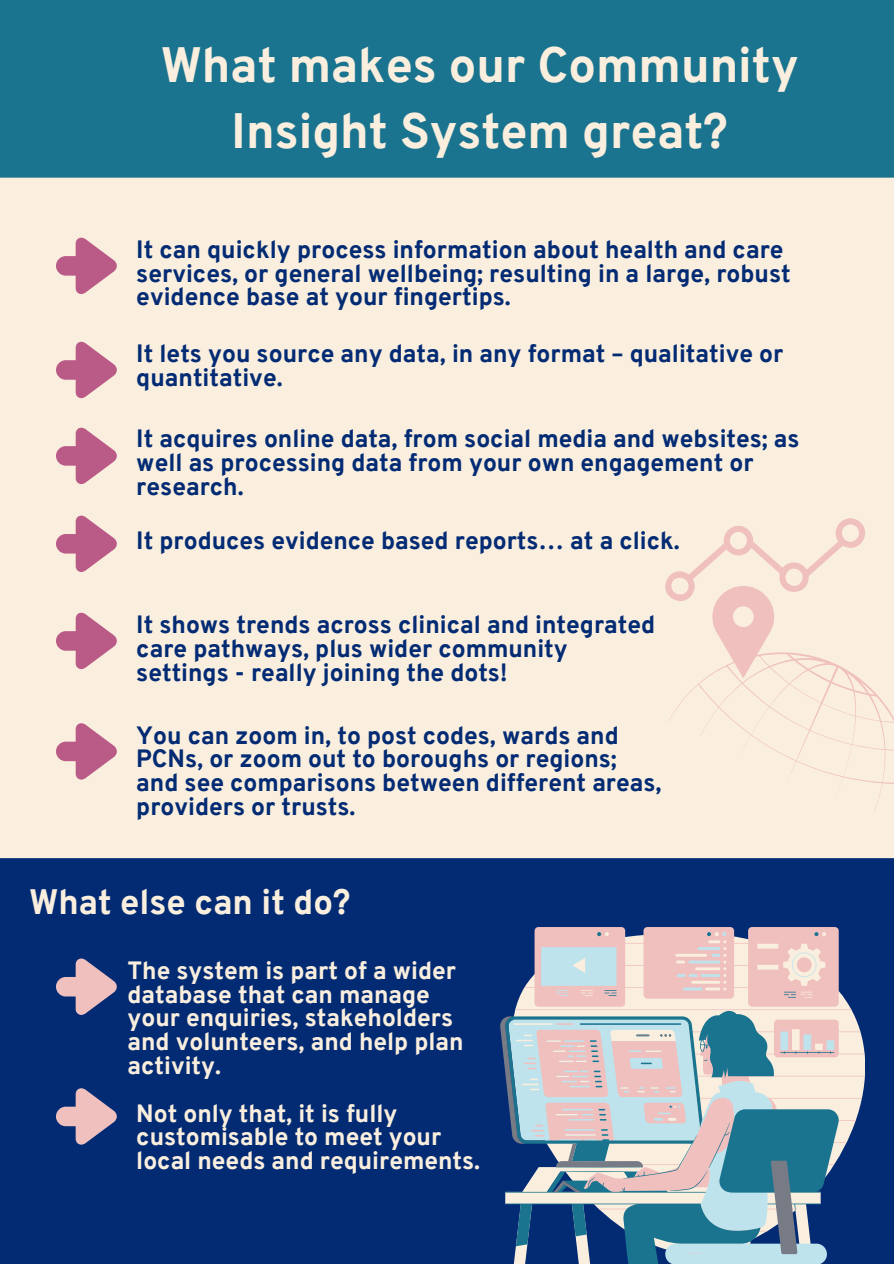
<style>
.page{position:relative;width:894px;height:1264px;background:#fff}
.page>*{position:absolute;margin:0;border:0;box-sizing:border-box;transform-origin:0 0}
.t1{font:800 48.45px/66.4px "Overpass";color:#faefde;text-align:center}
.t2{font:800 34.5px "Overpass";color:#faefde}
.t3{font:800 24.45px/23.7px "Overpass";color:#032b74}
.t4{font:800 24.45px/23.7px "Overpass";color:#faefde}
</style>
<div class="page">
<div style="left:0;top:0;width:893px;height:1263px;background:#faefde"></div>
<svg style="left:56px;top:238px;width:61px;height:56px"></svg>
<div style="left:0;top:0;width:893px;height:178px;background:#1b748f"></div>
<svg style="left:56px;top:342px;width:61px;height:56px"></svg>
<svg style="left:56px;top:428px;width:61px;height:56px"></svg>
<svg style="left:56px;top:515px;width:61px;height:57px"></svg>
<svg style="left:56px;top:612px;width:61px;height:57px"></svg>
<svg style="left:56px;top:723px;width:61px;height:56px"></svg>
<svg style="left:665px;top:518px;width:200px;height:81px"></svg>
<div style="left:0;top:858px;width:893px;height:405px;background:#032b74"></div>
<svg style="left:664px;top:599px;width:229px;height:286px"></svg>
<svg style="left:56px;top:958px;width:61px;height:56px;background:#807a9b"></svg>
<svg style="left:56px;top:1088px;width:61px;height:56px;background:#817a9b"></svg>
<svg style="left:515px;top:927px;width:349px;height:326px;fill:#032b74"></svg>
<svg style="left:505px;top:932px;width:333px;height:331px"></svg>
<svg style="left:500px;top:1016px;width:297px;height:238px;background:#91a8b7"></svg>
<p class="t1" style="left:161px;top:36px;width:639px">What makes our Community<br>Insight System great?</p>
<p class="t3" style="left:136px;top:240px;width:655px">It can quickly process information about health and care services, or general wellbeing; resulting in a large, robust evidence base at your fingertips.</p>
<p class="t3" style="left:136px;top:344px;width:648px">It lets you source any data, in any format – qualitative or quantitative.</p>
<p class="t3" style="left:136px;top:429px;width:664px">It acquires online data, from social media and websites; as well as processing data from your own engagement or research.</p>
<p class="t3" style="left:136px;top:531px;width:545px">It produces evidence based reports… at a click.</p>
<p class="t3" style="left:136px;top:615px;width:520px">It shows trends across clinical and integrated care pathways, plus wider community settings - really joining the dots!</p>
<p class="t3" style="left:136px;top:725px;width:526px">You can zoom in, to post codes, wards and PCNs, or zoom out to boroughs or regions; and see comparisons between different areas, providers or trusts.</p>
<p class="t2" style="left:29px;top:887px;width:323px">What else can it do?</p>
<p class="t4" style="left:127px;top:961px;width:337px">The system is part of a wider database that can manage your enquiries, stakeholders and volunteers, and help plan activity.</p>
<p class="t4" style="left:136px;top:1103px;width:345px">Not only that, it is fully customisable to meet your local needs and requirements.</p>
</div>
